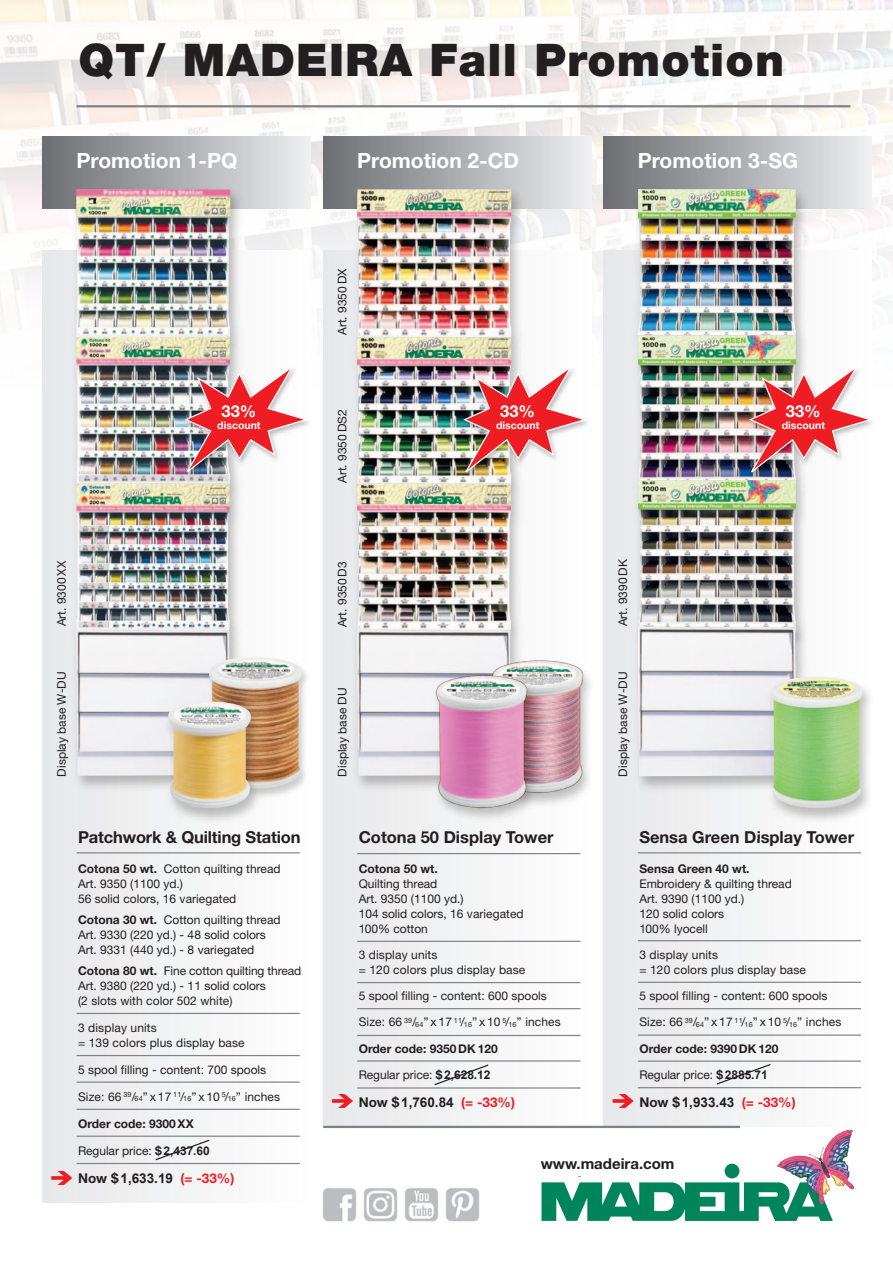
<style>
.page{position:relative;width:893px;height:1263px;background:#fff}
.page>*{position:absolute;margin:0;border:0;box-sizing:border-box;transform-origin:0 0}
.t1{font:900 45px "Helvetica Neue";letter-spacing:.025em;color:#231f20}
.t2{font:700 21px "Helvetica Neue";color:#fff}
.t3{font:700 16.5px "Helvetica Neue";color:#231f20}
.t4{font:700 16.5px "Helvetica Neue";color:#fff}
.t5{font:700 15px "Helvetica Neue";color:#231f20}
.t6{font:700 13.5px "Arial";color:#231f20}
.t7{font:12px "Helvetica Neue";color:#231f20}
.t8{font:700 12px "Helvetica Neue";color:#231f20}
.t9{font:700 10.5px "Helvetica Neue";color:#fff}
.s1{font-weight:700}
.s2{font-size:7.2px}
.s3{font-family:"Arial";font-weight:700}
.s4{font-family:"Helvetica Neue"}
.s5{font-family:"Helvetica Neue";color:#ee1d23}
</style>
<div class="page">
<svg style="left:0;top:0;width:893px;height:392px"></svg>
<hr style="left:77px;top:105px;width:773px;height:2px;background:#808285">
<div style="left:604px;top:250px;width:268px;height:877px;background:#f2f3f4"></div>
<img style="left:322px;top:1188px;width:35px;height:34px">
<svg style="left:363px;top:1187px;width:35px;height:35px"></svg>
<svg style="left:404px;top:1188px;width:35px;height:34px"></svg>
<img style="left:445px;top:1187px;width:35px;height:35px">
<div style="left:604px;top:136px;width:268px;height:72px;background:linear-gradient(to right,#6b6d71,#eeeef0)"></div>
<div style="left:43px;top:250px;width:267px;height:953px;background:#f2f3f4"></div>
<div style="left:43px;top:136px;width:267px;height:72px;background:linear-gradient(to right,#6c6e71,#eeeef0)"></div>
<hr style="left:77px;top:852px;width:223px;height:1px;background:#808285">
<hr style="left:77px;top:1109px;width:223px;height:1px;background:#808285">
<hr style="left:77px;top:1163px;width:223px;height:1px;background:#808285">
<hr style="left:77px;top:1135px;width:223px;height:2px;background:#808285">
<hr style="left:77px;top:1055px;width:223px;height:1px;background:#808285">
<hr style="left:77px;top:1081px;width:223px;height:2px;background:#808285">
<hr style="left:77px;top:1013px;width:223px;height:1px;background:#808285">
<hr style="left:638px;top:1034px;width:223px;height:2px;background:#808285">
<hr style="left:638px;top:1060px;width:223px;height:2px;background:#808285">
<hr style="left:638px;top:1087px;width:223px;height:1px;background:#808285">
<hr style="left:638px;top:1008px;width:223px;height:1px;background:#808285">
<hr style="left:638px;top:982px;width:223px;height:1px;background:#808285">
<hr style="left:638px;top:940px;width:223px;height:1px;background:#808285">
<hr style="left:638px;top:852px;width:223px;height:1px;background:#808285">
<img style="left:62px;top:178px;width:199px;height:148px">
<img style="left:76px;top:189px;width:154px;height:137px">
<img style="left:70px;top:326px;width:168px;height:146px">
<img style="left:70px;top:472px;width:167px;height:153px">
<img style="left:70px;top:625px;width:167px;height:165px">
<svg style="left:155px;top:1139px;width:55px;height:22px"></svg>
<img style="left:624px;top:178px;width:189px;height:145px">
<img style="left:638px;top:189px;width:158px;height:134px">
<img style="left:632px;top:323px;width:171px;height:147px">
<img style="left:632px;top:470px;width:171px;height:152px">
<img style="left:633px;top:622px;width:170px;height:170px">
<img style="left:638px;top:627px;width:158px;height:149px">
<img style="left:173px;top:357px;width:150px;height:132px">
<svg style="left:185px;top:367px;width:123px;height:105px"></svg>
<img style="left:758px;top:663px;width:114px;height:175px">
<img style="left:771px;top:677px;width:92px;height:131px">
<img style="left:737px;top:357px;width:151px;height:132px">
<img style="left:749px;top:367px;width:123px;height:105px">
<svg style="left:541px;top:1130px;width:313px;height:91px"></svg>
<div style="left:541px;top:1158px;width:156px;height:18px;background:#fff"></div>
<img style="left:197px;top:644px;width:113px;height:170px">
<img style="left:209px;top:657px;width:93px;height:132px">
<img style="left:152px;top:688px;width:125px;height:132px">
<img style="left:168px;top:701px;width:84px;height:107px">
<svg style="left:716px;top:1064px;width:55px;height:21px"></svg>
<div style="left:323px;top:250px;width:268px;height:877px;background:linear-gradient(to right,#e6e7e8,#fdfdfd)"></div>
<div style="left:323px;top:136px;width:268px;height:72px;background:linear-gradient(to right,#6b6d71,#edeef0)"></div>
<hr style="left:357px;top:1008px;width:223px;height:1px;background:#808285">
<hr style="left:357px;top:1035px;width:223px;height:1px;background:#808285">
<hr style="left:357px;top:1060px;width:223px;height:1px;background:#808285">
<hr style="left:357px;top:1087px;width:223px;height:1px;background:#808285">
<hr style="left:357px;top:941px;width:223px;height:1px;background:#808285">
<hr style="left:357px;top:982px;width:223px;height:1px;background:#808285">
<hr style="left:357px;top:853px;width:223px;height:1px;background:#808285">
<svg style="left:433px;top:1063px;width:57px;height:23px"></svg>
<img style="left:343px;top:178px;width:199px;height:181px">
<img style="left:357px;top:189px;width:154px;height:137px">
<img style="left:344px;top:326px;width:198px;height:146px">
<img style="left:343px;top:472px;width:199px;height:175px">
<img style="left:343px;top:625px;width:190px;height:175px">
<img style="left:479px;top:647px;width:134px;height:175px">
<img style="left:489px;top:656px;width:99px;height:140px">
<img style="left:423px;top:662px;width:131px;height:175px">
<img style="left:432px;top:671px;width:100px;height:140px">
<img style="left:452px;top:357px;width:150px;height:132px">
<img style="left:463px;top:367px;width:124px;height:105px">
<hr style="left:323px;top:1126px;width:417px;height:2px;background:#808285">
<svg style="left:51px;top:1170px;width:2px;height:14px"></svg>
<svg style="left:613px;top:1094px;width:2px;height:14px"></svg>
<svg style="left:332px;top:1094px;width:21px;height:14px"></svg>
<p class="t1" style="left:78px;top:44px;width:707px">QT/ MADEIRA Fall Promotion</p>
<p class="t2" style="left:77px;top:153px;width:162px">Promotion 1-PQ</p>
<p class="t2" style="left:357px;top:153px;width:163px">Promotion 2-CD</p>
<p class="t2" style="left:638px;top:153px;width:162px">Promotion 3-SG</p>
<p class="t4" style="left:222px;top:405px;width:36px">33%</p>
<p class="t9" style="left:217px;top:421px;width:45px">discount</p>
<p class="t7" style="left:57px;top:626px;width:67px;rotate:-90deg">Art. 9300XX</p>
<p class="t7" style="left:57px;top:776px;width:106px;rotate:-90deg">Display base W-DU</p>
<p class="t3" style="left:78px;top:831px;width:224px">Patchwork &amp; Quilting Station</p>
<p class="t7" style="left:78px;top:864px;width:204px"><span class="s1">Cotona 50 wt.</span> Cotton quilting thread</p>
<p class="t7" style="left:78px;top:879px;width:106px">Art. 9350 (1100 yd.)</p>
<p class="t7" style="left:78px;top:894px;width:160px">56 solid colors, 16 variegated</p>
<p class="t7" style="left:78px;top:915px;width:204px"><span class="s1">Cotona 30 wt.</span> Cotton quilting thread</p>
<p class="t7" style="left:78px;top:930px;width:189px">Art. 9330 (220 yd.) - 48 solid colors</p>
<p class="t7" style="left:78px;top:945px;width:178px">Art. 9331 (440 yd.) - 8 variegated</p>
<p class="t7" style="left:78px;top:966px;width:225px"><span class="s1">Cotona 80 wt.</span> Fine cotton quilting thread</p>
<p class="t7" style="left:78px;top:981px;width:189px">Art. 9380 (220 yd.) - 11 solid colors</p>
<p class="t7" style="left:78px;top:996px;width:156px">(2 slots with color 502 white)</p>
<p class="t7" style="left:78px;top:1023px;width:80px">3 display units</p>
<p class="t7" style="left:78px;top:1038px;width:168px">= 139 colors plus display base</p>
<p class="t7" style="left:78px;top:1065px;width:190px">5 spool filling - content: 700 spools</p>
<p class="t7" style="left:78px;top:1092px;width:204px">Size: 66 <sup>39</sup>/<span class="s2">64</span>” x 17 <sup>11</sup>/<span class="s2">16</span>” x 10 <sup>5</sup>/<span class="s2">16</span>” inches</p>
<p class="t8" style="left:78px;top:1119px;width:117px">Order code: 9300XX</p>
<p class="t7" style="left:78px;top:1146px;width:133px">Regular price: <span class="s1">$</span> <span class="s3">2,437.60</span></p>
<p class="t6" style="left:78px;top:1169px;width:158px"><span class="s4">Now $</span> 1,633.19 <span class="s5">(= -33%)</span></p>
<p class="t7" style="left:338px;top:335px;width:68px;rotate:-90deg">Art. 9350 DX</p>
<p class="t7" style="left:338px;top:483px;width:75px;rotate:-90deg">Art. 9350 DS2</p>
<p class="t4" style="left:500px;top:405px;width:36px">33%</p>
<p class="t9" style="left:496px;top:421px;width:45px">discount</p>
<p class="t4" style="left:786px;top:405px;width:36px">33%</p>
<p class="t9" style="left:782px;top:421px;width:45px">discount</p>
<p class="t7" style="left:338px;top:627px;width:67px;rotate:-90deg">Art. 9350 D3</p>
<p class="t7" style="left:338px;top:776px;width:91px;rotate:-90deg">Display base DU</p>
<p class="t7" style="left:619px;top:626px;width:69px;rotate:-90deg">Art. 9390 DK</p>
<p class="t7" style="left:619px;top:776px;width:106px;rotate:-90deg">Display base W-DU</p>
<p class="t3" style="left:359px;top:831px;width:196px">Cotona 50 Display Tower</p>
<p class="t8" style="left:359px;top:864px;width:81px">Cotona 50 wt.</p>
<p class="t7" style="left:359px;top:879px;width:80px">Quilting thread</p>
<p class="t7" style="left:359px;top:894px;width:106px">Art. 9350 (1100 yd.)</p>
<p class="t7" style="left:359px;top:909px;width:167px">104 solid colors, 16 variegated</p>
<p class="t7" style="left:359px;top:924px;width:71px">100% cotton</p>
<p class="t7" style="left:359px;top:950px;width:80px">3 display units</p>
<p class="t7" style="left:359px;top:965px;width:168px">= 120 colors plus display base</p>
<p class="t7" style="left:359px;top:991px;width:190px">5 spool filling - content: 600 spools</p>
<p class="t7" style="left:359px;top:1018px;width:204px">Size: 66 <sup>39</sup>/<span class="s2">64</span>” x 17 <sup>11</sup>/<span class="s2">16</span>” x 10 <sup>5</sup>/<span class="s2">16</span>” inches</p>
<p class="t8" style="left:359px;top:1044px;width:140px">Order code: 9350 DK 120</p>
<p class="t7" style="left:359px;top:1070px;width:133px">Regular price: <span class="s1">$</span> <span class="s3">2,628.12</span></p>
<p class="t6" style="left:359px;top:1092px;width:158px"><span class="s4">Now $</span> 1,760.84 <span class="s5">(= -33%)</span></p>
<p class="t3" style="left:639px;top:831px;width:216px">Sensa Green Display Tower</p>
<p class="t8" style="left:639px;top:864px;width:112px">Sensa Green 40 wt.</p>
<p class="t7" style="left:639px;top:879px;width:154px">Embroidery &amp; quilting thread</p>
<p class="t7" style="left:639px;top:894px;width:106px">Art. 9390 (1100 yd.)</p>
<p class="t7" style="left:639px;top:909px;width:86px">120 solid colors</p>
<p class="t7" style="left:639px;top:924px;width:70px">100% lyocell</p>
<p class="t7" style="left:639px;top:950px;width:80px">3 display units</p>
<p class="t7" style="left:639px;top:965px;width:168px">= 120 colors plus display base</p>
<p class="t7" style="left:639px;top:991px;width:190px">5 spool filling - content: 600 spools</p>
<p class="t7" style="left:639px;top:1018px;width:204px">Size: 66 <sup>39</sup>/<span class="s2">64</span>” x 17 <sup>11</sup>/<span class="s2">16</span>” x 10 <sup>5</sup>/<span class="s2">16</span>” inches</p>
<p class="t8" style="left:639px;top:1044px;width:140px">Order code: 9390 DK 120</p>
<p class="t7" style="left:639px;top:1070px;width:130px">Regular price: <span class="s1">$</span> <span class="s3">2885.71</span></p>
<p class="t6" style="left:639px;top:1092px;width:158px"><span class="s4">Now $</span> 1,933.43 <span class="s5">(= -33%)</span></p>
<p class="t5" style="left:541px;top:1158px;width:135px">www.madeira.com</p>
</div>
